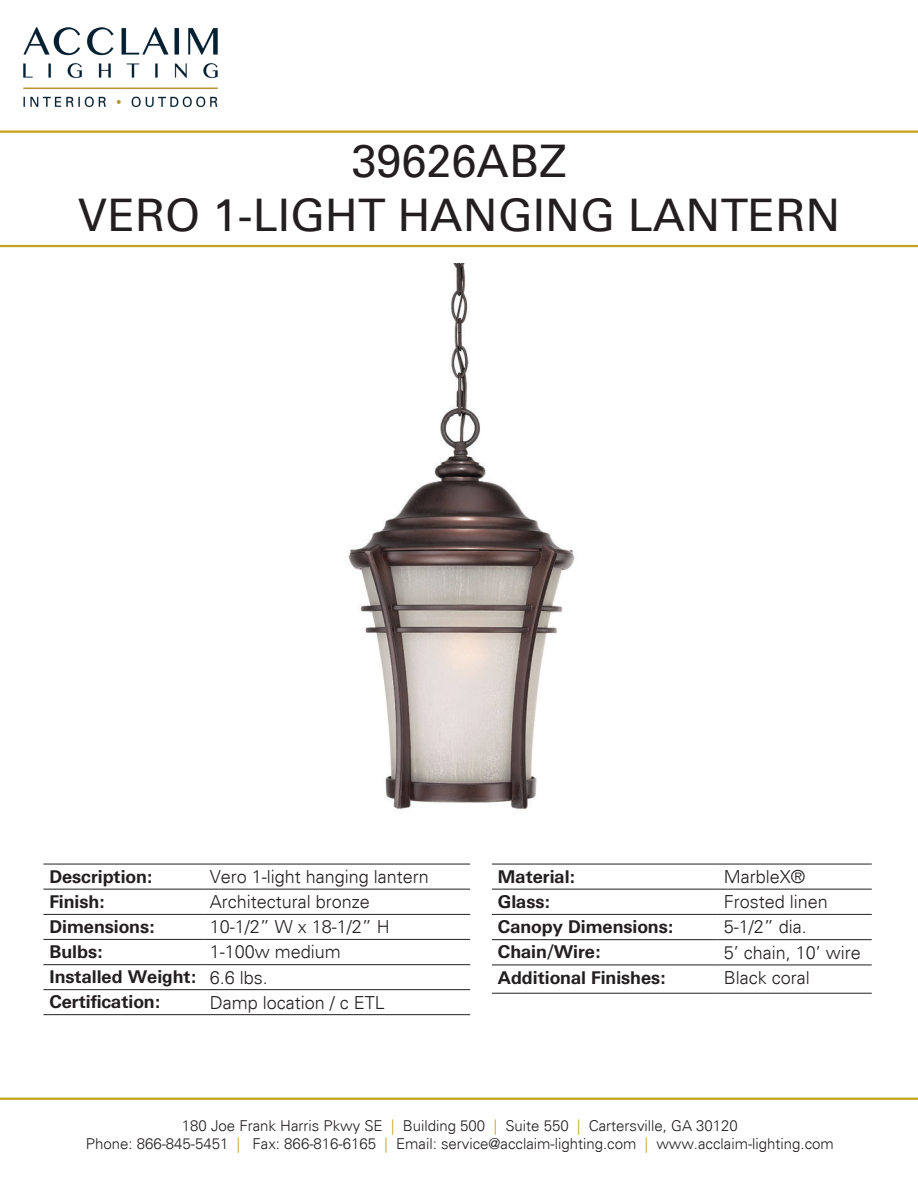
<style>
.page{position:relative;width:918px;height:1188px;background:#fff}
.page>*{position:absolute;margin:0;border:0;box-sizing:border-box;transform-origin:0 0}
.t1{font:45px "Univers";color:#231f20}
.t2{font:300 18px "Univers";color:#231f20}
.t3{font:700 18px "Univers BQ";color:#231f20}
.t4{font:300 15px "Univers";color:#231f20}
.s1{color:#c5a21c}
</style>
<div class="page">
<hr style="left:0;top:130px;width:918px;height:3px;background:#c5a21c">
<hr style="left:0;top:245px;width:918px;height:2px;background:#c5a21c">
<hr style="left:0;top:1098px;width:918px;height:2px;background:#c5a21c">
<hr style="left:43px;top:864px;width:161px;height:1px;background:#231f20">
<hr style="left:204px;top:864px;width:266px;height:1px;background:#231f20">
<hr style="left:43px;top:889px;width:161px;height:1px;background:#231f20">
<hr style="left:204px;top:889px;width:266px;height:1px;background:#231f20">
<hr style="left:43px;top:914px;width:161px;height:1px;background:#231f20">
<hr style="left:204px;top:914px;width:266px;height:1px;background:#231f20">
<hr style="left:43px;top:939px;width:161px;height:1px;background:#231f20">
<hr style="left:204px;top:939px;width:266px;height:1px;background:#231f20">
<hr style="left:43px;top:964px;width:161px;height:1px;background:#231f20">
<hr style="left:204px;top:964px;width:266px;height:1px;background:#231f20">
<hr style="left:43px;top:989px;width:161px;height:1px;background:#231f20">
<hr style="left:204px;top:989px;width:266px;height:1px;background:#231f20">
<hr style="left:43px;top:1014px;width:161px;height:1px;background:#231f20">
<hr style="left:204px;top:1014px;width:266px;height:1px;background:#231f20">
<hr style="left:492px;top:864px;width:226px;height:1px;background:#231f20">
<hr style="left:718px;top:864px;width:154px;height:1px;background:#231f20">
<hr style="left:492px;top:889px;width:226px;height:1px;background:#231f20">
<hr style="left:718px;top:889px;width:154px;height:1px;background:#231f20">
<hr style="left:492px;top:914px;width:226px;height:1px;background:#231f20">
<hr style="left:718px;top:914px;width:154px;height:1px;background:#231f20">
<hr style="left:492px;top:939px;width:226px;height:1px;background:#231f20">
<hr style="left:718px;top:939px;width:154px;height:1px;background:#231f20">
<hr style="left:492px;top:965px;width:226px;height:1px;background:#231f20">
<hr style="left:718px;top:965px;width:154px;height:1px;background:#231f20">
<hr style="left:492px;top:993px;width:226px;height:1px;background:#231f20">
<hr style="left:718px;top:993px;width:154px;height:1px;background:#231f20">
<img style="left:23px;top:27px;width:195px;height:81px">
<img style="left:348px;top:264px;width:227px;height:545px">
<p class="t1" style="left:351px;top:134px;width:217px">39626ABZ</p>
<p class="t1" style="left:78px;top:188px;width:764px">VERO 1-LIGHT HANGING LANTERN</p>
<p class="t3" style="left:49px;top:866px;width:104px">Description:</p>
<p class="t2" style="left:210px;top:866px;width:221px">Vero 1-light hanging lantern</p>
<p class="t3" style="left:49px;top:891px;width:57px">Finish:</p>
<p class="t2" style="left:210px;top:891px;width:162px">Architectural bronze</p>
<p class="t3" style="left:49px;top:917px;width:106px">Dimensions:</p>
<p class="t2" style="left:210px;top:916px;width:182px">10-1/2” W x 18-1/2” H</p>
<p class="t3" style="left:49px;top:942px;width:54px">Bulbs:</p>
<p class="t2" style="left:210px;top:941px;width:133px">1-100w medium</p>
<p class="t3" style="left:49px;top:967px;width:148px">Installed Weight:</p>
<p class="t2" style="left:210px;top:966px;width:60px">6.6 lbs.</p>
<p class="t3" style="left:49px;top:992px;width:112px">Certification:</p>
<p class="t2" style="left:210px;top:991px;width:177px">Damp location / c ETL</p>
<p class="t3" style="left:498px;top:866px;width:78px">Material:</p>
<p class="t2" style="left:724px;top:866px;width:83px">MarbleX®</p>
<p class="t3" style="left:498px;top:891px;width:53px">Glass:</p>
<p class="t2" style="left:724px;top:891px;width:106px">Frosted linen</p>
<p class="t3" style="left:498px;top:917px;width:177px">Canopy Dimensions:</p>
<p class="t2" style="left:724px;top:916px;width:85px">5-1/2” dia.</p>
<p class="t3" style="left:498px;top:942px;width:104px">Chain/Wire:</p>
<p class="t2" style="left:724px;top:941px;width:139px">5’ chain, 10’ wire</p>
<p class="t3" style="left:498px;top:967px;width:169px">Additional Finishes:</p>
<p class="t2" style="left:724px;top:967px;width:88px">Black coral</p>
<p class="t4" style="left:182px;top:1117px;width:558px">180 Joe Frank Harris Pkwy SE <span class="s1">|</span> Building 500 <span class="s1">|</span> Suite 550 <span class="s1">|</span> Cartersville, GA 30120</p>
<p class="t4" style="left:86px;top:1135px;width:750px">Phone: 866-845-5451 <span class="s1">|</span> Fax: 866-816-6165 <span class="s1">|</span> Email: service@acclaim-lighting.com <span class="s1">|</span> www.acclaim-lighting.com</p>
</div>
